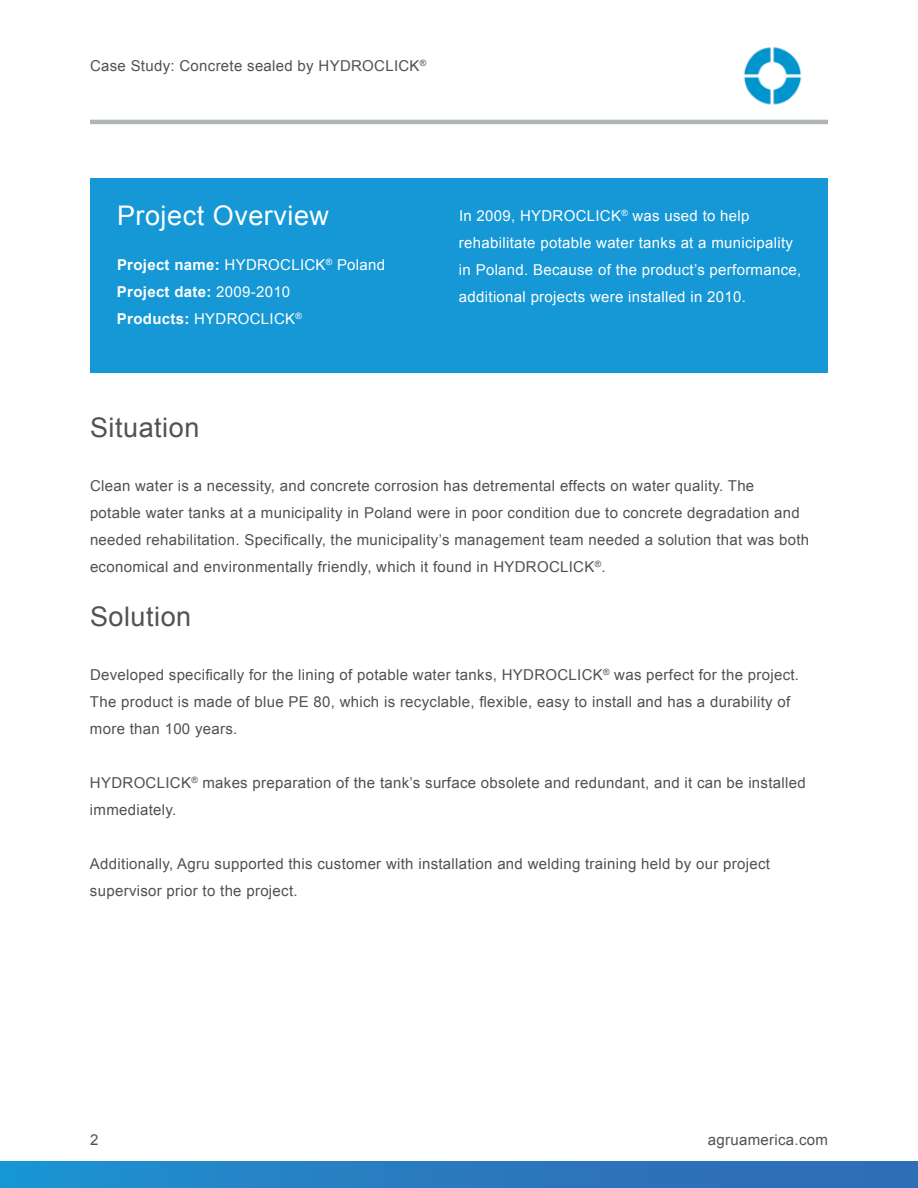
<style>
.page{position:relative;width:918px;height:1188px;background:#fff}
.page>*{position:absolute;margin:0;border:0;box-sizing:border-box;transform-origin:0 0}
.t1{font:27px "Arial";letter-spacing:.02em;color:#515153}
.t2{font:27px "Arial";letter-spacing:.02em;color:#fff}
.t3{font:15px/27px "Arial";letter-spacing:.02em;color:#515153}
.t4{font:15px/27px "Arial";letter-spacing:.02em;color:#fff}
.s1{font-weight:700}
</style>
<div class="page">
<div style="left:0;top:1161px;width:918px;height:27px;background:linear-gradient(to right,#1e91d0,#3268b2)"></div>
<img style="left:743px;top:47px;width:59px;height:58px">
<hr style="left:90px;top:120px;width:738px;height:4px;background:#adb6b5">
<div style="left:90px;top:178px;width:738px;height:194px;background:#1598d5"></div>
<p class="t3" style="left:90px;top:52px;width:338px">Case Study: Concrete sealed by HYDROCLICK<sup>®</sup></p>
<h1 class="t2" style="left:117px;top:198px;width:214px">Project Overview</h1>
<p class="t4" style="left:117px;top:252px;width:270px"><span class="s1">Project name:</span> HYDROCLICK<sup>®</sup> Poland<br><span class="s1">Project date:</span> 2009-2010<br><span class="s1">Products:</span> HYDROCLICK<sup>®</sup></p>
<h1 class="t1" style="left:90px;top:410px;width:111px">Situation</h1>
<p class="t4" style="left:459px;top:202px;width:344px">In 2009, HYDROCLICK<sup>®</sup> was used to help rehabilitate potable water tanks at a municipality in Poland. Because of the product’s performance, additional projects were installed in 2010.</p>
<p class="t3" style="left:90px;top:473px;width:721px">Clean water is a necessity, and concrete corrosion has detremental effects on water quality. The<br>potable water tanks at a municipality in Poland were in poor condition due to concrete degradation and needed rehabilitation. Specifically, the municipality’s management team needed a solution that was both economical and environmentally friendly, which it found in HYDROCLICK<sup>®</sup>.</p>
<h1 class="t1" style="left:90px;top:599px;width:103px">Solution</h1>
<p class="t3" style="left:90px;top:662px;width:711px">Developed specifically for the lining of potable water tanks, HYDROCLICK<sup>®</sup> was perfect for the project.<br>The product is made of blue PE 80, which is recyclable, flexible, easy to install and has a durability of more than 100 years.</p>
<p class="t3" style="left:90px;top:770px;width:717px">HYDROCLICK<sup>®</sup> makes preparation of the tank’s surface obsolete and redundant, and it can be installed immediately.</p>
<p class="t3" style="left:90px;top:851px;width:682px">Additionally, Agru supported this customer with installation and welding training held by our project supervisor prior to the project.</p>
<p class="t3" style="left:90px;top:1126px;width:10px">2</p>
<p class="t3" style="left:708px;top:1126px;width:122px">agruamerica.com</p>
</div>
